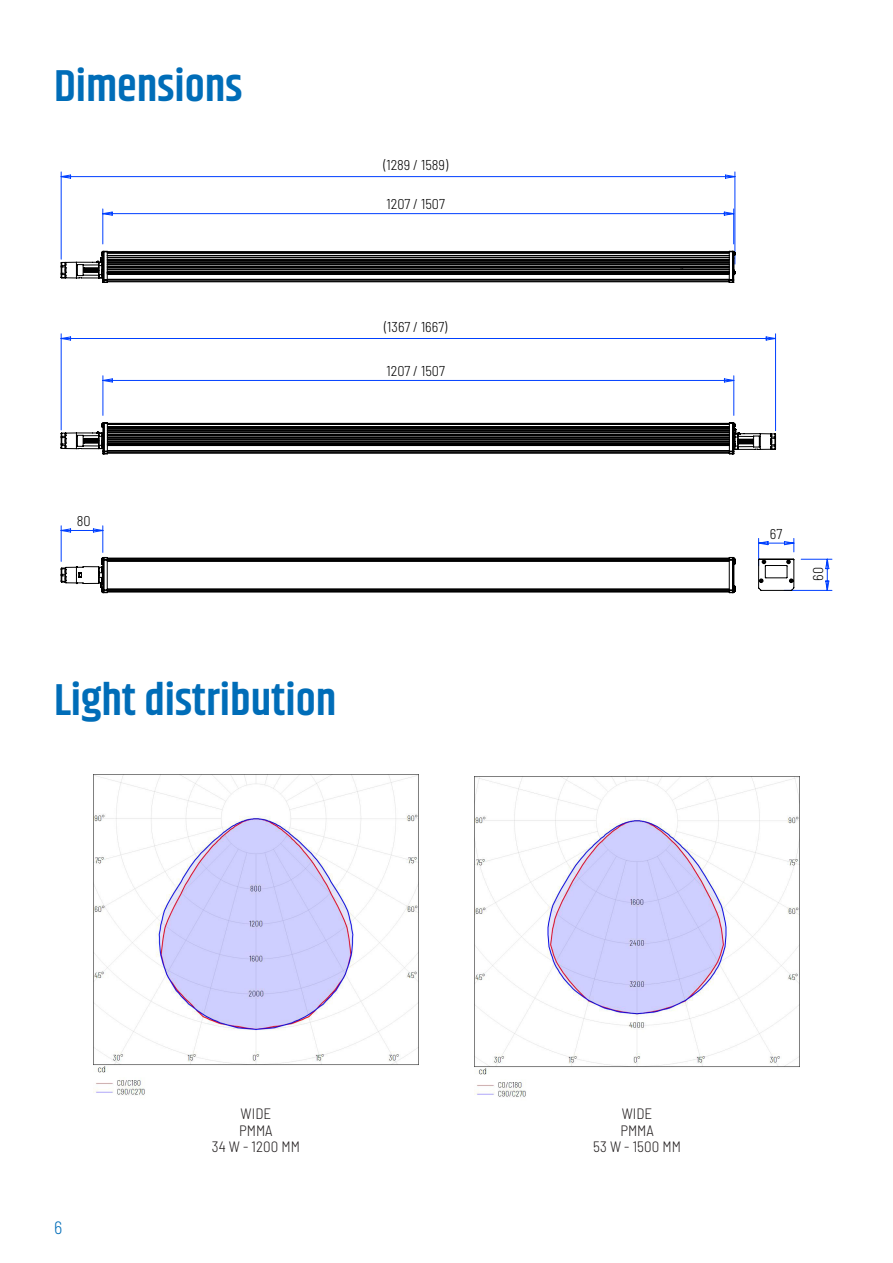
<style>
.page{position:relative;width:893px;height:1263px;background:#fff}
.page>*{position:absolute;margin:0;border:0;box-sizing:border-box;transform-origin:0 0}
.t1{font:600 45px "Khand";color:#006db8}
.t2{font:300 semi-condensed 18px "Barlow";color:#006db8}
.t3{font:300 semi-condensed 15px "Barlow";letter-spacing:.005em;color:#231f20}
.t4{font:300 semi-condensed 14.25px "Barlow";color:#000}
</style>
<div class="page">
<img style="left:93px;top:775px;width:326px;height:320px">
<img style="left:474px;top:777px;width:326px;height:320px">
<svg style="left:758px;top:538px;width:74px;height:53px"></svg>
<svg style="left:60px;top:525px;width:676px;height:69px"></svg>
<svg style="left:62px;top:175px;width:673px;height:69px"></svg>
<hr style="left:61px;top:172px;width:1px;height:87px;background:#0040ff">
<hr style="left:735px;top:172px;width:1px;height:92px;background:#0040ff">
<hr style="left:71px;top:176px;width:654px;height:1px;background:#0040ff">
<svg style="left:60px;top:250px;width:676px;height:33px"></svg>
<svg style="left:61px;top:333px;width:715px;height:88px"></svg>
<hr style="left:103px;top:376px;width:1px;height:39px;background:#0040ff">
<hr style="left:733px;top:376px;width:1px;height:39px;background:#0040ff">
<hr style="left:112px;top:380px;width:612px;height:1px;background:#0040ff">
<svg style="left:60px;top:421px;width:716px;height:34px"></svg>
<p class="t1" style="left:54px;top:56px;width:190px">Dimensions</p>
<p class="t4" style="left:77px;top:511px;width:15px">80</p>
<p class="t4" style="left:383px;top:155px;width:66px">(1289 / 1589)</p>
<p class="t4" style="left:387px;top:194px;width:60px">1207 / 1507</p>
<p class="t4" style="left:384px;top:316px;width:65px">(1367 / 1667)</p>
<p class="t4" style="left:387px;top:361px;width:60px">1207 / 1507</p>
<p class="t1" style="left:54px;top:670px;width:284px">Light distribution</p>
<p class="t4" style="left:770px;top:524px;width:14px">67</p>
<p class="t4" style="left:808px;top:581px;width:15px;rotate:-90deg">60</p>
<p class="t2" style="left:54px;top:1214px;width:10px">6</p>
<p class="t3" style="left:241px;top:1103px;width:32px">WIDE</p>
<p class="t3" style="left:239px;top:1119px;width:35px">PMMA</p>
<p class="t3" style="left:212px;top:1136px;width:90px">34 W - 1200 MM</p>
<p class="t3" style="left:622px;top:1103px;width:32px">WIDE</p>
<p class="t3" style="left:620px;top:1119px;width:35px">PMMA</p>
<p class="t3" style="left:593px;top:1136px;width:89px">53 W - 1500 MM</p>
</div>
